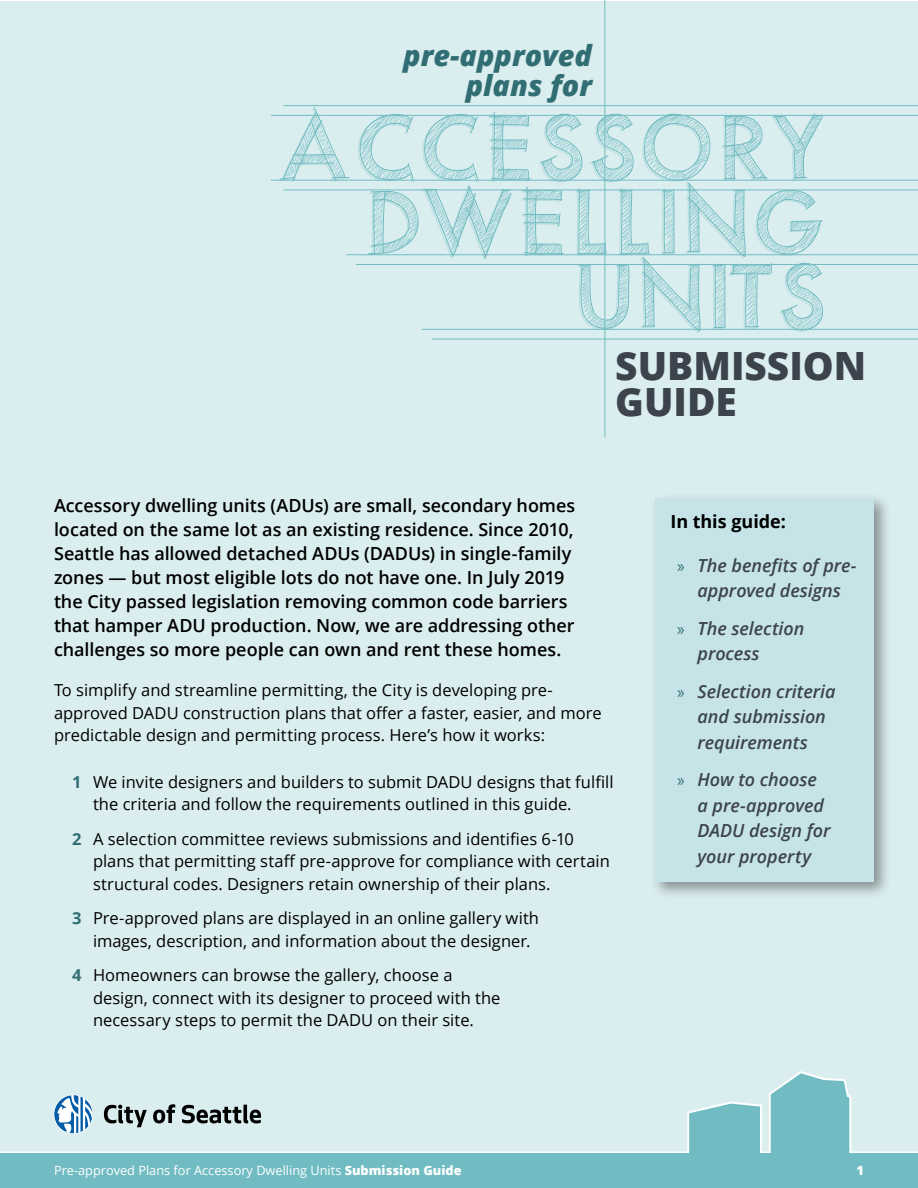
<style>
.page{position:relative;width:918px;height:1188px;background:#fff}
.page>*{position:absolute;margin:0;border:0;box-sizing:border-box;transform-origin:0 0}
.t1{font:85.2px/74.6px "PW Scratchedfont";color:#71bcc2;text-align:right}
.t2{font:800 38.85px/36.6px "Open Sans";color:#3c434d}
.t3{font:italic 800 28.8px/29.1px "Open Sans";color:#316e74;text-align:right}
.t4{font:600 18px/24px "Open Sans";letter-spacing:-.005em;color:#000}
.t5{font:italic 600 18px/25.5px "Open Sans";color:#3c434c;text-align:center}
.t6{font:700 18px "Open Sans";letter-spacing:-.005em;color:#000}
.t7{font:16.5px/22.5px "Open Sans";color:#000}
.t8{font:12.75px "Open Sans";color:#fff}
.t9{font:800 12.75px "Open Sans";color:#fff}
.s1{font-weight:700;color:#306e73}
.s2{font-family:"Myriad Pro";font-weight:400;font-style:normal;color:#306e73}
.s3{font-weight:800}
</style>
<div class="page">
<div style="left:0;top:2px;width:918px;height:1186px;background:#dbeeef"></div>
<hr style="left:605px;top:0;width:1px;height:437px;background:#71bcc2">
<hr style="left:284px;top:105px;width:634px;height:1px;background:#71bcc2">
<hr style="left:271px;top:115px;width:647px;height:1px;background:#71bcc2">
<hr style="left:422px;top:329px;width:496px;height:1px;background:#71bcc2">
<hr style="left:432px;top:339px;width:486px;height:1px;background:#71bcc2">
<hr style="left:346px;top:255px;width:572px;height:1px;background:#71bcc2">
<hr style="left:356px;top:264px;width:562px;height:1px;background:#71bcc2">
<hr style="left:271px;top:180px;width:647px;height:1px;background:#71bcc2">
<hr style="left:284px;top:190px;width:634px;height:1px;background:#71bcc2">
<div style="left:650px;top:492px;width:242px;height:407px;background:#000;opacity:.4"></div>
<div style="left:656px;top:498px;width:218px;height:384px;background:#c6e4e7"></div>
<div style="left:0;top:1153px;width:918px;height:35px;background:#70bcc2"></div>
<svg style="left:0;top:1072px;width:918px;height:81px"></svg>
<h3 class="t3" style="left:403px;top:40px;width:190px">pre-approved plans for</h3>
<h1 class="t1" style="left:285px;top:113px;width:548px">ACCESSORY</h1>
<h1 class="t1" style="left:368px;top:188px;width:465px">DWELLING<br>UNITS</h1>
<h2 class="t2" style="left:615px;top:345px;width:253px">SUBMISSION<br>GUIDE</h2>
<p class="t4" style="left:54px;top:493px;width:523px">Accessory dwelling units (ADUs) are small, secondary homes located on the same lot as an existing residence. Since 2010, Seattle has allowed detached ADUs (DADUs) in single-family zones — but most eligible lots do not have one. In July 2019 the City passed legislation removing common code barriers that hamper ADU production. Now, we are addressing other challenges so more people can own and rent these homes.</p>
<p class="t7" style="left:54px;top:679px;width:549px">To simplify and streamline permitting, the City is developing pre&shy;approved DADU construction plans that offer a faster, easier, and more predictable design and permitting process. Here’s how it works:</p>
<p class="t7" style="left:93px;top:770px;width:522px;text-indent:-21px"><span class="s1">1</span> We invite designers and builders to submit DADU designs that fulfill the criteria and follow the requirements outlined in this guide.</p>
<p class="t7" style="left:93px;top:827px;width:518px;text-indent:-21px"><span class="s1">2</span> A selection committee reviews submissions and identifies 6-10 plans that permitting staff pre-approve for compliance with certain structural codes. Designers retain ownership of their plans.</p>
<p class="t7" style="left:93px;top:907px;width:448px;text-indent:-21px"><span class="s1">3</span> Pre-approved plans are displayed in an online gallery with images, description, and information about the designer.</p>
<p class="t7" style="left:93px;top:964px;width:409px;text-indent:-21px"><span class="s1">4</span> Homeowners can browse the gallery, choose a design, connect with its designer to proceed with the necessary steps to permit the DADU on their site.</p>
<p class="t6" style="left:670px;top:509px;width:117px">In this guide:</p>
<p class="t5" style="left:677px;top:552px;width:181px"><span class="s2">»</span> The benefits of pre&shy;approved designs</p>
<p class="t5" style="left:698px;top:615px;width:108px;text-align:left;text-indent:-20px"><span class="s2">»</span> The selection process</p>
<p class="t5" style="left:677px;top:678px;width:160px"><span class="s2">»</span> Selection criteria and submission requirements</p>
<p class="t5" style="left:698px;top:767px;width:135px;text-align:left;text-indent:-20px"><span class="s2">»</span> How to choose a pre-approved<br>DADU design for your property</p>
<p class="t8" style="left:54px;top:1161px;width:409px">Pre-approved Plans for Accessory Dwelling Units <span class="s3">Submission Guide</span></p>
<p class="t9" style="left:857px;top:1160px;width:9px">1</p>
</div>
